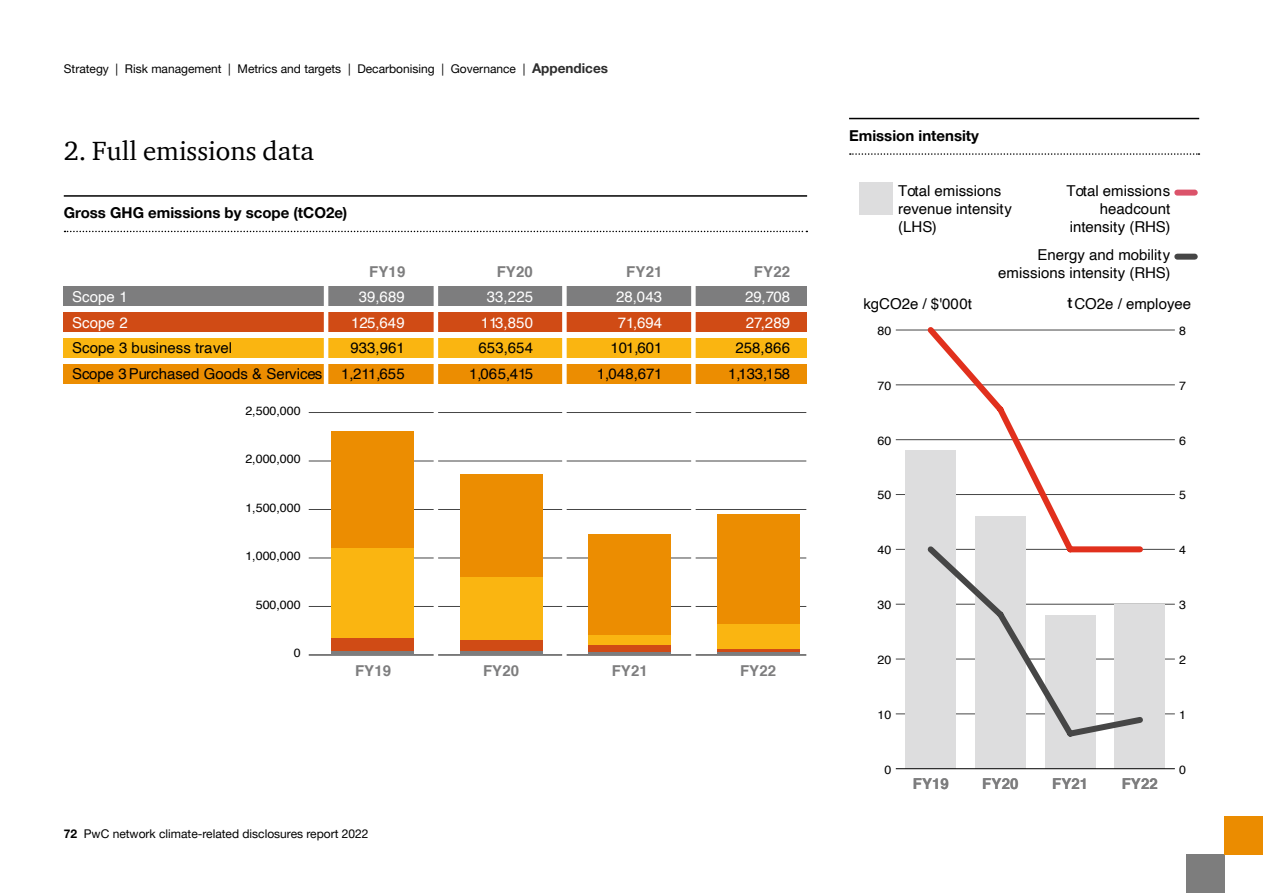
<style>
.page{position:relative;width:1263px;height:893px;background:#fff}
.page>*{position:absolute;margin:0;border:0;box-sizing:border-box;transform-origin:0 0}
.t1{font:27px "ITC Charter Com";color:#000}
.t2{font:15px/18px "Helvetica";color:#000;text-align:right}
.t3{font:15px "Helvetica";color:#fff}
.t4{font:700 15px "Helvetica Neue LT Pro";color:#000}
.t5{font:700 15px "Helvetica";color:#7d7d7e}
.t6{font:12px "Helvetica Neue LT Pro";color:#000}
.t7{font:12px "Helvetica";color:#000;scale:1.04 1}
.s1{font-weight:700;font-size:13.5px;color:#2d2d2d}
.s2{font-weight:700}
.s3{font-family:"Helvetica Neue LT Pro";font-weight:500}
</style>
<div class="page">
<div style="left:1186px;top:855px;width:39px;height:38px;background:#7d7d7d"></div>
<div style="left:1225px;top:816px;width:38px;height:39px;background:#eb8c00"></div>
<hr style="left:64px;top:195px;width:743px;height:2px;background:#000">
<svg style="left:65px;top:231px;width:742px;height:1px"></svg>
<hr style="left:849px;top:118px;width:350px;height:1px;background:#000">
<svg style="left:850px;top:153px;width:349px;height:2px"></svg>
<div style="left:63px;top:287px;width:743px;height:19px;background:#7d7d7e"></div>
<div style="left:63px;top:312px;width:743px;height:20px;background:#d04b15"></div>
<div style="left:63px;top:338px;width:743px;height:20px;background:#fab511"></div>
<div style="left:63px;top:364px;width:743px;height:20px;background:#ec8d01"></div>
<hr style="left:309px;top:606px;width:497px;height:1px;background:#464646">
<hr style="left:309px;top:558px;width:497px;height:1px;background:#464646">
<hr style="left:309px;top:509px;width:497px;height:1px;background:#464646">
<hr style="left:309px;top:461px;width:497px;height:1px;background:#464646">
<hr style="left:309px;top:412px;width:497px;height:1px;background:#464646">
<hr style="left:309px;top:655px;width:497px;height:1px;background:#000">
<div style="left:691px;top:252px;width:5px;height:424px;background:#fff"></div>
<div style="left:562px;top:252px;width:5px;height:424px;background:#fff"></div>
<hr style="left:434px;top:252px;width:4px;height:424px;background:#fff">
<hr style="left:324px;top:252px;width:4px;height:144px;background:#fff">
<div style="left:332px;top:431px;width:82px;height:117px;background:#ec8d01"></div>
<div style="left:460px;top:474px;width:82px;height:103px;background:#ec8d01"></div>
<div style="left:589px;top:534px;width:82px;height:101px;background:#ec8d01"></div>
<div style="left:717px;top:514px;width:82px;height:110px;background:#ec8d01"></div>
<div style="left:332px;top:548px;width:82px;height:91px;background:#fab511"></div>
<div style="left:460px;top:577px;width:82px;height:64px;background:#fab511"></div>
<div style="left:589px;top:635px;width:82px;height:10px;background:#fab511"></div>
<div style="left:717px;top:624px;width:82px;height:25px;background:#fab511"></div>
<div style="left:332px;top:639px;width:82px;height:12px;background:#d04b15"></div>
<div style="left:460px;top:641px;width:82px;height:11px;background:#d04b15"></div>
<div style="left:589px;top:645px;width:82px;height:7px;background:#d04b15"></div>
<hr style="left:717px;top:649px;width:82px;height:3px;background:#d04b15">
<hr style="left:332px;top:651px;width:82px;height:4px;background:#7d7d7e">
<hr style="left:460px;top:652px;width:82px;height:3px;background:#7d7d7e">
<hr style="left:589px;top:652px;width:82px;height:3px;background:#7d7d7e">
<hr style="left:717px;top:652px;width:82px;height:3px;background:#7d7d7e">
<hr style="left:896px;top:713px;width:279px;height:1px;background:#464646">
<hr style="left:896px;top:659px;width:279px;height:1px;background:#464646">
<hr style="left:896px;top:604px;width:279px;height:1px;background:#464646">
<hr style="left:896px;top:549px;width:279px;height:1px;background:#464646">
<hr style="left:896px;top:494px;width:279px;height:1px;background:#464646">
<hr style="left:896px;top:439px;width:279px;height:1px;background:#464646">
<hr style="left:896px;top:384px;width:279px;height:1px;background:#464646">
<hr style="left:896px;top:330px;width:279px;height:1px;background:#464646">
<div style="left:859px;top:182px;width:33px;height:32px;background:#ddddde"></div>
<div style="left:905px;top:451px;width:51px;height:318px;background:#ddddde"></div>
<div style="left:975px;top:516px;width:50px;height:253px;background:#ddddde"></div>
<div style="left:1045px;top:615px;width:50px;height:154px;background:#ddddde"></div>
<div style="left:1115px;top:604px;width:50px;height:165px;background:#ddddde"></div>
<hr style="left:896px;top:768px;width:279px;height:1px;background:#000">
<svg style="left:934px;top:548px;width:213px;height:194px"></svg>
<svg style="left:922px;top:327px;width:224px;height:230px"></svg>
<div style="left:1177px;top:254px;width:18px;height:6px;background:#464646"></div>
<div style="left:1177px;top:190px;width:18px;height:6px;background:#db536a"></div>
<p class="t6" style="left:64px;top:62px;width:546px">Strategy | Risk management | Metrics and targets | Decarbonising | Governance | <span class="s1">Appendices</span></p>
<h1 class="t1" style="left:64px;top:135px;width:252px">2. Full emissions data</h1>
<p class="t4" style="left:64px;top:203px;width:285px">Gross GHG emissions by scope (tCO2e)</p>
<p class="t5" style="left:369px;top:259px;width:38px">FY19</p>
<p class="t5" style="left:497px;top:259px;width:38px">FY20</p>
<p class="t5" style="left:626px;top:259px;width:38px">FY21</p>
<p class="t5" style="left:754px;top:259px;width:38px">FY22</p>
<p class="t3" style="left:72px;top:285px;width:57px">Scope 1</p>
<p class="t3" style="left:359px;top:285px;width:47px">39,689</p>
<p class="t3" style="left:487px;top:285px;width:48px">33,225</p>
<p class="t3" style="left:616px;top:285px;width:47px">28,043</p>
<p class="t3" style="left:745px;top:285px;width:46px">29,708</p>
<p class="t3" style="left:72px;top:311px;width:57px">Scope 2</p>
<p class="t3" style="left:351px;top:311px;width:55px">125,649</p>
<p class="t3" style="left:481px;top:311px;width:54px">113,850</p>
<p class="t3" style="left:618px;top:311px;width:46px">71,694</p>
<p class="t3" style="left:746px;top:311px;width:46px">27,289</p>
<p class="t2" style="left:72px;top:339px;width:161px">Scope 3 business travel</p>
<p class="t2" style="left:350px;top:339px;width:56px">933,961</p>
<p class="t2" style="left:478px;top:339px;width:56px">653,654</p>
<p class="t2" style="left:610px;top:339px;width:54px">101,601</p>
<p class="t2" style="left:735px;top:339px;width:56px">258,866</p>
<p class="t2" style="left:72px;top:365px;width:252px">Scope 3 Purchased Goods &amp; Services</p>
<p class="t2" style="left:341px;top:365px;width:65px">1,211,655</p>
<p class="t2" style="left:469px;top:365px;width:66px">1,065,415</p>
<p class="t2" style="left:597px;top:365px;width:67px">1,048,671</p>
<p class="t2" style="left:728px;top:365px;width:63px">1,133,158</p>
<p class="t7" style="left:245px;top:401px;width:55px">2,500,000</p>
<p class="t7" style="left:245px;top:450px;width:55px">2,000,000</p>
<p class="t7" style="left:245px;top:498px;width:55px">1,500,000</p>
<p class="t7" style="left:245px;top:547px;width:55px">1,000,000</p>
<p class="t7" style="left:256px;top:595px;width:45px">500,000</p>
<p class="t7" style="left:294px;top:644px;width:8px">0</p>
<p class="t5" style="left:355px;top:658px;width:38px">FY19</p>
<p class="t5" style="left:483px;top:658px;width:38px">FY20</p>
<p class="t5" style="left:612px;top:658px;width:38px">FY21</p>
<p class="t5" style="left:740px;top:658px;width:38px">FY22</p>
<p class="t6" style="left:64px;top:826px;width:306px"><span class="s2">72</span> PwC network climate-related disclosures report 2022</p>
<p class="t4" style="left:849px;top:126px;width:131px">Emission intensity</p>
<p class="t2" style="left:898px;top:182px;width:115px;text-align:left">Total emissions revenue intensity (LHS)</p>
<p class="t2" style="left:1066px;top:182px;width:105px">Total emissions headcount intensity (RHS)</p>
<p class="t2" style="left:998px;top:246px;width:174px">Energy and mobility emissions intensity (RHS)</p>
<p class="t2" style="left:863px;top:295px;width:110px">kgCO2e / $'000t</p>
<p class="t2" style="left:1067px;top:295px;width:125px"><span class="s3">t</span>CO2e / employee</p>
<p class="t7" style="left:878px;top:321px;width:15px">80</p>
<p class="t7" style="left:1179px;top:321px;width:8px">8</p>
<p class="t7" style="left:878px;top:376px;width:15px">70</p>
<p class="t7" style="left:1179px;top:376px;width:8px">7</p>
<p class="t7" style="left:878px;top:431px;width:15px">60</p>
<p class="t7" style="left:1179px;top:431px;width:8px">6</p>
<p class="t7" style="left:878px;top:486px;width:15px">50</p>
<p class="t7" style="left:1179px;top:486px;width:8px">5</p>
<p class="t7" style="left:878px;top:541px;width:15px">40</p>
<p class="t7" style="left:1179px;top:541px;width:8px">4</p>
<p class="t7" style="left:878px;top:596px;width:15px">30</p>
<p class="t7" style="left:1179px;top:596px;width:8px">3</p>
<p class="t7" style="left:878px;top:650px;width:15px">20</p>
<p class="t7" style="left:1179px;top:650px;width:8px">2</p>
<p class="t7" style="left:878px;top:705px;width:15px">10</p>
<p class="t7" style="left:1179px;top:705px;width:8px">1</p>
<p class="t7" style="left:884px;top:760px;width:8px">0</p>
<p class="t7" style="left:1179px;top:760px;width:8px">0</p>
<p class="t5" style="left:913px;top:772px;width:38px">FY19</p>
<p class="t5" style="left:982px;top:772px;width:38px">FY20</p>
<p class="t5" style="left:1052px;top:772px;width:38px">FY21</p>
<p class="t5" style="left:1122px;top:772px;width:38px">FY22</p>
</div>
